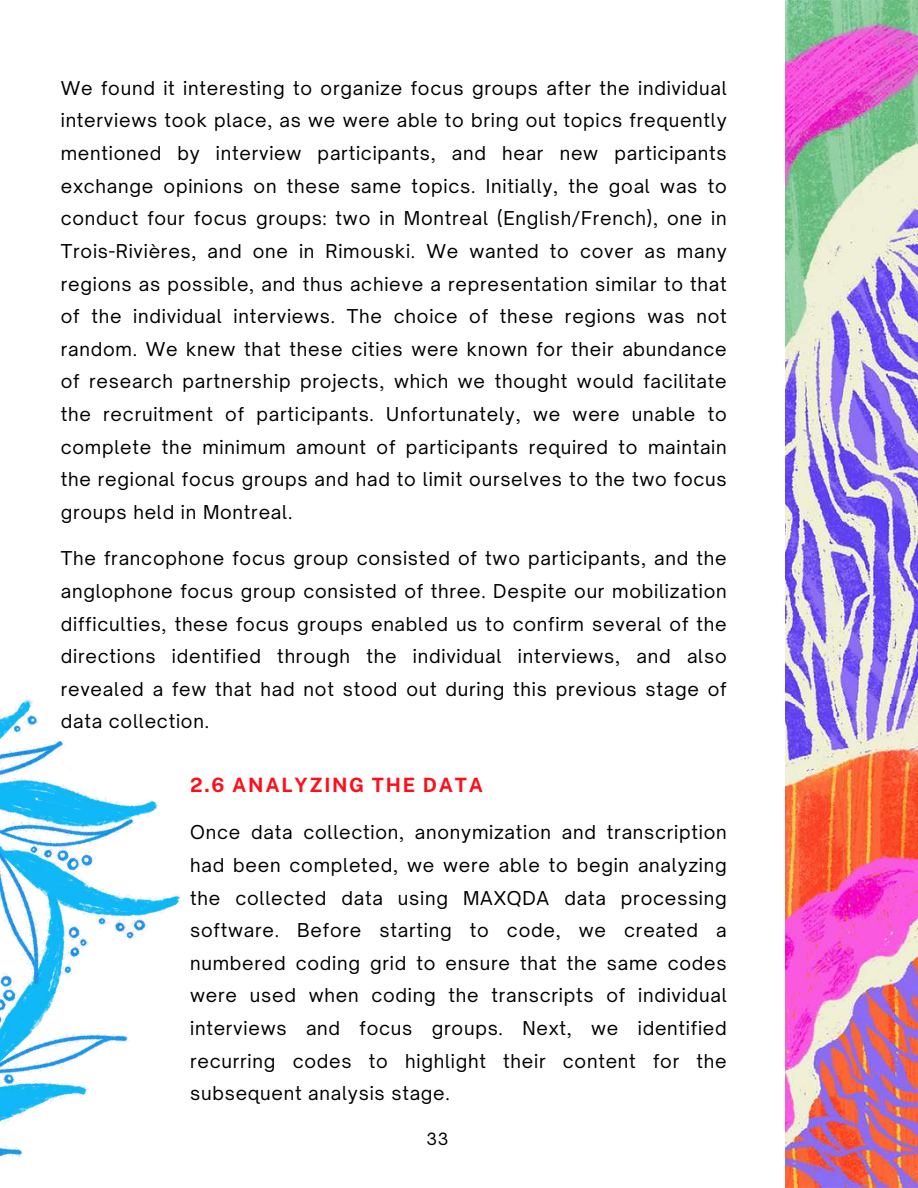
<style>
.page{position:relative;width:918px;height:1188px;background:#fff}
.page>*{position:absolute;margin:0;border:0;box-sizing:border-box;transform-origin:0 0}
.t1{font:700 19.8px "Public Sans";letter-spacing:.085em;color:#ff0e19}
.t2{font:18.3px/32.7px "Open Sauce One";letter-spacing:.04em;color:#000;text-align:justify}
.t3{font:16.2px "Open Sauce One";color:#000}
</style>
<div class="page">
<img style="left:786px;top:0;width:132px;height:1188px">
<img style="left:0;top:1025px;width:128px;height:133px">
<img style="left:0;top:699px;width:181px;height:326px">
<p class="t2" style="left:61px;top:71px;width:667px">We found it interesting to organize focus groups after the individual interviews took place, as we were able to bring out topics frequently mentioned by interview participants, and hear new participants exchange opinions on these same topics. Initially, the goal was to conduct four focus groups: two in Montreal (English/French), one in Trois-Rivières, and one in Rimouski. We wanted to cover as many regions as possible, and thus achieve a representation similar to that of the individual interviews. The choice of these regions was not random. We knew that these cities were known for their abundance of research partnership projects, which we thought would facilitate the recruitment of participants. Unfortunately, we were unable to complete the minimum amount of participants required to maintain the regional focus groups and had to limit ourselves to the two focus groups held in Montreal.</p>
<p class="t2" style="left:61px;top:542px;width:667px">The francophone focus group consisted of two participants, and the anglophone focus group consisted of three. Despite our mobilization difficulties, these focus groups enabled us to confirm several of the directions identified through the individual interviews, and also revealed a few that had not stood out during this previous stage of data collection.</p>
<p class="t1" style="left:190px;top:773px;width:294px">2.6 ANALYZING THE DATA</p>
<p class="t2" style="left:190px;top:816px;width:538px">Once data collection, anonymization and transcription had been completed, we were able to begin analyzing the collected data using MAXQDA data processing software. Before starting to code, we created a numbered coding grid to ensure that the same codes were used when coding the transcripts of individual interviews and focus groups. Next, we identified recurring codes to highlight their content for the subsequent analysis stage.</p>
<p class="t3" style="left:427px;top:1129px;width:24px">33</p>
</div>
